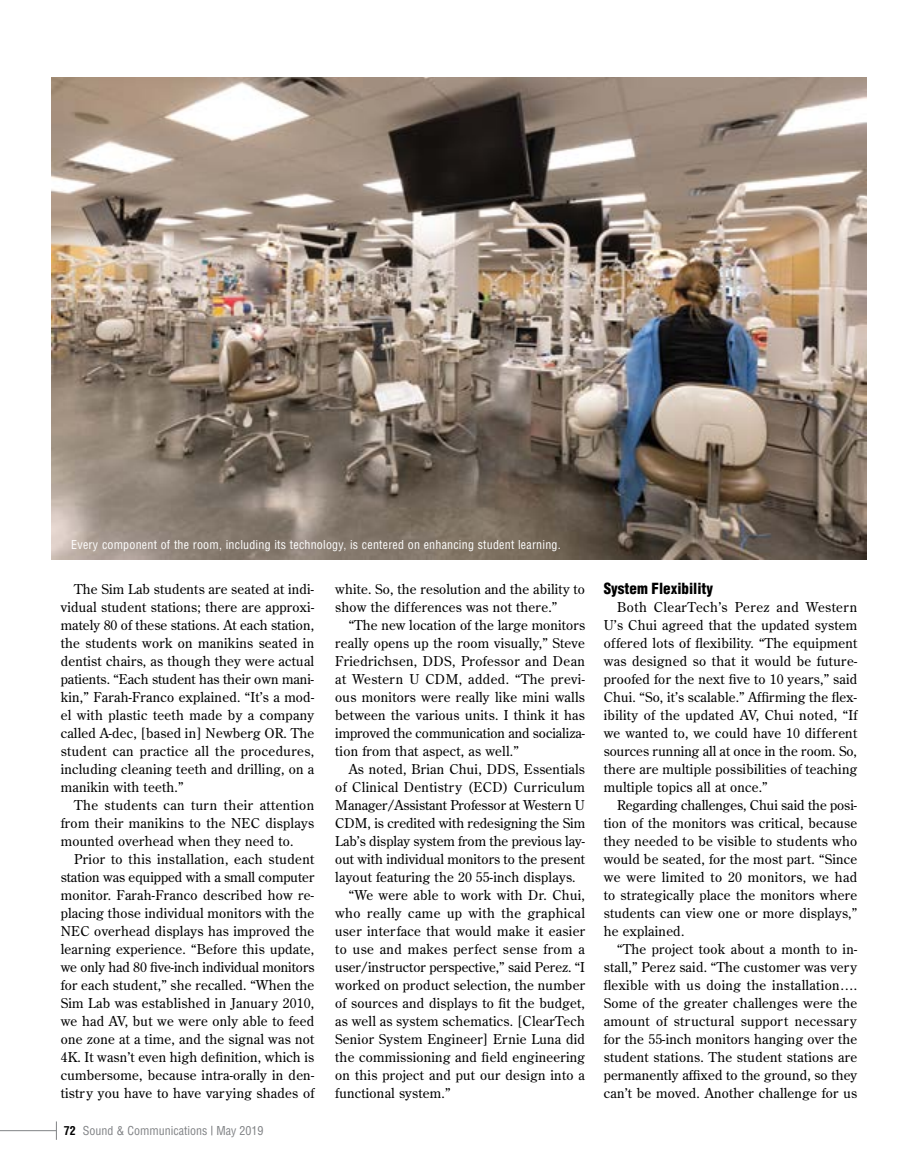
<style>
.page{position:relative;width:918px;height:1175px;background:#fff}
.page>*{position:absolute;margin:0;border:0;box-sizing:border-box;transform-origin:0 0}
.t1{font:900 condensed 15px "Helvetica";color:#000}
.t2{font:13.5px/18px "Century Old Style";letter-spacing:.02em;color:#000;text-align:justify}
.t3{font:13.5px "Century Old Style";color:#000}
.t4{font:13.5px "Century Old Style";letter-spacing:-.005em;color:#000}
.t5{font:condensed 12px "Helvetica";letter-spacing:.015em;color:#fff}
.t6{font:condensed 12px "Helvetica";color:#808285}
.s1{font-weight:700;color:#000}
</style>
<div class="page">
<hr style="left:0;top:1130px;width:56px;height:1px;background:#808285">
<svg style="left:56px;top:1121px;width:1px;height:18px"></svg>
<img style="left:51px;top:77px;width:816px;height:482px">
<p class="t5" style="left:71px;top:537px;width:491px">Every component of the room, including its technology, is centered on enhancing student learning.</p>
<p class="t2" style="left:61px;top:580px;width:255px;text-indent:14px">The Sim Lab students are seated at indi&shy;vidual student stations; there are approxi&shy;mately 80 of these stations. At each station, the students work on manikins seated in dentist chairs, as though they were actual patients. “Each student has their own mani&shy;kin,” Farah-Franco explained. “It’s a mod&shy;el with plastic teeth made by a company called A-dec, [based in] Newberg OR. The student can practice all the procedures, including cleaning teeth and drilling, on a manikin with teeth.”</p>
<p class="t2" style="left:61px;top:796px;width:255px;text-indent:14px">The students can turn their attention from their manikins to the NEC displays mounted overhead when they need to.</p>
<p class="t2" style="left:61px;top:850px;width:255px;text-indent:14px">Prior to this installation, each student station was equipped with a small computer monitor. Farah-Franco described how re&shy;placing those individual monitors with the NEC overhead displays has improved the learning experience. “Before this update, we only had 80 five-inch individual monitors for each student,” she recalled. “When the Sim Lab was established in January 2010, we had AV, but we were only able to feed one zone at a time, and the signal was not 4K. It wasn’t even high definition, which is cumbersome, because intra-orally in den&shy;tistry you have to have varying shades of</p>
<p class="t6" style="left:64px;top:1123px;width:201px"><span class="s1">72</span> Sound &amp; Communications May 2019</p>
<p class="t2" style="left:335px;top:580px;width:251px">white. So, the resolution and the ability to show the differences was not there.”</p>
<p class="t2" style="left:335px;top:616px;width:251px;text-indent:14px">“The new location of the large monitors really opens up the room visually,” Steve Friedrichsen, DDS, Professor and Dean at Western U CDM, added. “The previ&shy;ous monitors were really like mini walls between the various units. I think it has improved the communication and socializa&shy;tion from that aspect, as well.”</p>
<p class="t2" style="left:349px;top:759px;width:238px">As noted, Brian Chui, DDS, Essentials</p>
<p class="t2" style="left:335px;top:777px;width:251px">of Clinical Dentistry (ECD) Curriculum</p>
<p class="t4" style="left:335px;top:796px;width:251px">Manager/Assistant Professor at Western U</p>
<p class="t3" style="left:335px;top:814px;width:251px">CDM, is credited with redesigning the Sim</p>
<p class="t3" style="left:335px;top:832px;width:251px">Lab’s display system from the previous lay-</p>
<p class="t2" style="left:335px;top:849px;width:251px">out with individual monitors to the present</p>
<p class="t2" style="left:335px;top:867px;width:242px">layout featuring the 20 55-inch displays.</p>
<p class="t2" style="left:349px;top:885px;width:238px">“We were able to work with Dr. Chui,</p>
<p class="t2" style="left:335px;top:903px;width:251px">who really came up with the graphical</p>
<p class="t2" style="left:335px;top:921px;width:251px">user interface that would make it easier</p>
<p class="t2" style="left:335px;top:939px;width:251px">to use and makes perfect sense from a</p>
<p class="t3" style="left:335px;top:958px;width:251px">user/instructor perspective,” said Perez. “I</p>
<p class="t2" style="left:335px;top:975px;width:251px">worked on product selection, the number</p>
<p class="t2" style="left:335px;top:993px;width:251px">of sources and displays to fit the budget,</p>
<p class="t2" style="left:335px;top:1011px;width:251px">as well as system schematics. [ClearTech</p>
<p class="t2" style="left:335px;top:1029px;width:251px">Senior System Engineer] Ernie Luna did</p>
<p class="t2" style="left:335px;top:1047px;width:251px">the commissioning and field engineering</p>
<p class="t2" style="left:335px;top:1065px;width:251px">on this project and put our design into a</p>
<p class="t2" style="left:335px;top:1083px;width:117px">functional system.”</p>
<p class="t1" style="left:604px;top:578px;width:111px">System Flexibility</p>
<p class="t2" style="left:604px;top:597px;width:255px;text-indent:14px">Both ClearTech’s Perez and Western U’s Chui agreed that the updated system offered lots of flexibility. “The equipment was designed so that it would be future&shy;proofed for the next five to 10 years,” said Chui. “So, it’s scalable.” Affirming the flex&shy;ibility of the updated AV, Chui noted, “If we wanted to, we could have 10 different sources running all at once in the room. So, there are multiple possibilities of teaching multiple topics all at once.”</p>
<p class="t2" style="left:604px;top:795px;width:255px;text-indent:14px">Regarding challenges, Chui said the posi&shy;tion of the monitors was critical, because they needed to be visible to students who would be seated, for the most part. “Since we were limited to 20 monitors, we had to strategically place the monitors where students can view one or more displays,” he explained.</p>
<p class="t2" style="left:604px;top:939px;width:255px;text-indent:14px">“The project took about a month to in&shy;stall,” Perez said. “The customer was very flexible with us doing the installation….<br>Some of the greater challenges were the amount of structural support necessary for the 55-inch monitors hanging over the student stations. The student stations are permanently affixed to the ground, so they can’t be moved. Another challenge for us</p>
</div>
